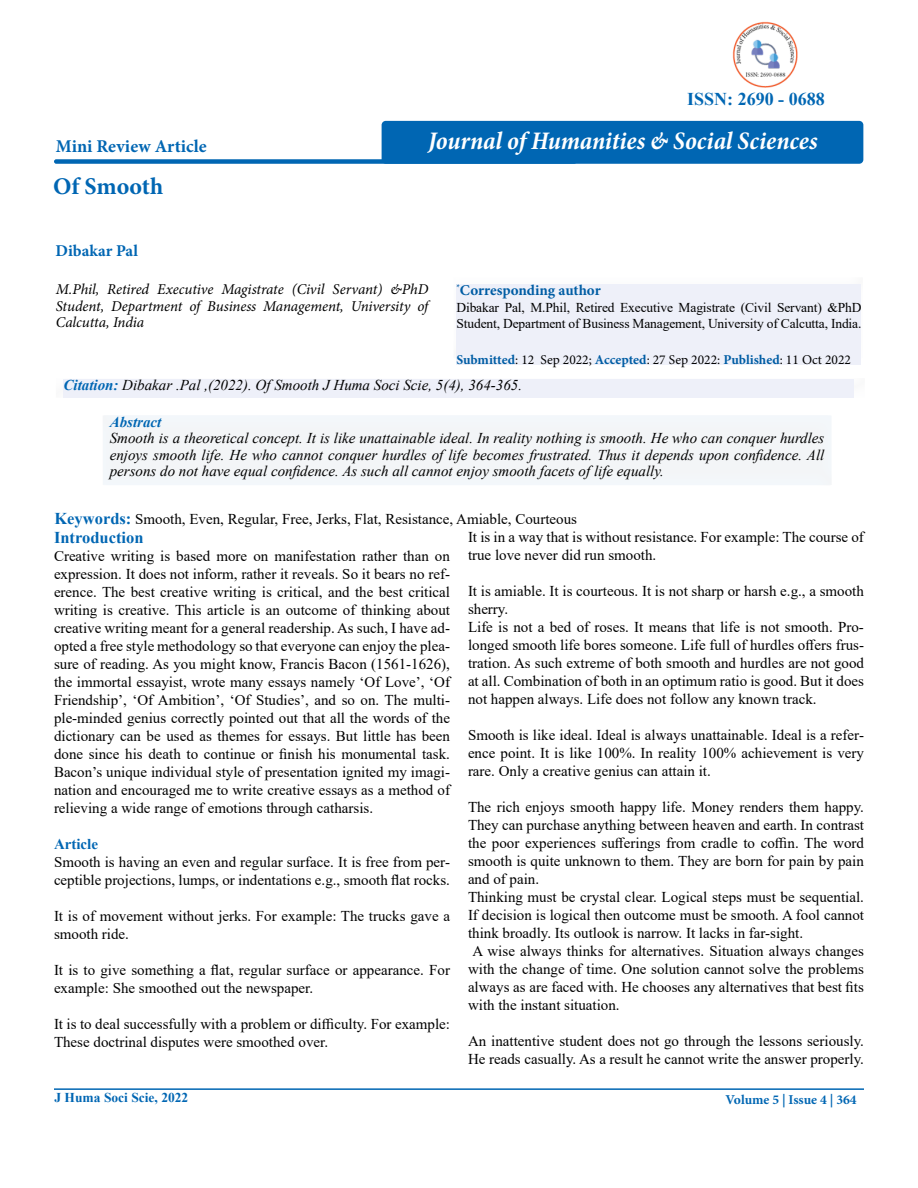
<style>
.page{position:relative;width:918px;height:1188px;background:#fff}
.page>*{position:absolute;margin:0;border:0;box-sizing:border-box;transform-origin:0 0}
.t1{font:italic 700 condensed 25.5px "Minion Pro";color:#fff}
.t2{font:700 24px "Minion Pro";color:#0066b3}
.t3{font:700 18px "Minion Pro";letter-spacing:.005em;color:#0066b3}
.t4{font:700 18px "Times New Roman";color:#0066b3}
.t5{font:700 16.5px "Times New Roman";color:#0066b3}
.t6{font:700 16.5px "Minion Pro";color:#0066b3}
.t7{font:15px/18px "Times New Roman";color:#000}
.t8{font:italic 15px/16.5px "Times New Roman";color:#000;text-align:justify}
.t9{font:italic 15px/16.5px "Minion Pro";letter-spacing:-.01em;color:#000;text-align:justify}
.t10{font:700 15px "Minion Pro";color:#005da4}
.t11{font:italic 700 15px "Times New Roman";color:#0066b3}
.t12{font:700 15px "Times New Roman";color:#0066b3}
.t13{font:13.5px/16.5px "Times New Roman";letter-spacing:-.01em;color:#000}
.t14{font:13.5px "Minion Pro";color:#000}
.t15{font:700 13.5px "Minion Pro";color:#0066b3}
.t16{font:700 13.5px "Times New Roman";color:#0066b3}
.s1{font-weight:700;color:#005da4}
.s2{font-weight:700;color:#0066b3}
.s3{font-weight:700;font-size:16.5px;color:#0066b3}
</style>
<div class="page">
<div style="left:43px;top:376px;width:835px;height:32px;background:#000;opacity:.5"></div>
<div style="left:64px;top:380px;width:790px;height:18px;background:#eef0f9"></div>
<div style="left:54px;top:159px;width:523px;height:5px;background:#0066b3;border-radius:2px"></div>
<hr style="left:54px;top:1088px;width:810px;height:2px;background:#0066b3">
<div style="left:456px;top:284px;width:405px;height:81px;background:#eef0f9"></div>
<div style="left:382px;top:121px;width:481px;height:43px;background:#0066b3;border-radius:4px"></div>
<img style="left:732px;top:21px;width:66px;height:67px">
<div style="left:89px;top:406px;width:756px;height:81px;background:#f3f5f7"></div>
<p class="t3" style="left:56px;top:133px;width:153px">Mini Review Article</p>
<h2 class="t2" style="left:53px;top:170px;width:112px">Of Smooth</h2>
<p class="t4" style="left:687px;top:86px;width:139px">ISSN: 2690 - 0688</p>
<h1 class="t1" style="left:428px;top:123px;width:391px">Journal of Humanities &amp; Social Sciences</h1>
<p class="t6" style="left:56px;top:240px;width:84px">Dibakar Pal</p>
<p class="t9" style="left:56px;top:281px;width:374px">M.Phil, Retired Executive Magistrate (Civil Servant) &amp;PhD Student, Department of Business Management, University of Calcutta, India</p>
<p class="t10" style="left:456px;top:280px;width:146px"><sup>*</sup>Corresponding author</p>
<p class="t13" style="left:456px;top:299px;width:407px">Dibakar Pal, M.Phil, Retired Executive Magistrate (Civil Servant) &amp;PhD<br>Student, Department of Business Management, University of Calcutta, India.</p>
<p class="t14" style="left:456px;top:351px;width:396px"><span class="s1">Submitted</span>: 12 Sep 2022; <span class="s1">Accepted</span>: 27 Sep 2022: <span class="s1">Published</span>: 11 Oct 2022</p>
<p class="t8" style="left:64px;top:377px;width:460px"><span class="s2">Citation:</span> Dibakar .Pal ,(2022). Of Smooth J Huma Soci Scie, 5(4), 364-365.</p>
<p class="t11" style="left:110px;top:411px;width:53px">Abstract</p>
<p class="t8" style="left:110px;top:429px;width:716px">Smooth is a theoretical concept. It is like unattainable ideal. In reality nothing is smooth. He who can conquer hurdles enjoys smooth life. He who cannot conquer hurdles of life becomes frustrated. Thus it depends upon confidence. All persons do not have equal confidence. As such all cannot enjoy smooth facets of life equally.</p>
<p class="t7" style="left:54px;top:509px;width:524px"><span class="s3">Keywords:</span> Smooth, Even, Regular, Free, Jerks, Flat, Resistance, Amiable, Courteous</p>
<p class="t5" style="left:54px;top:526px;width:91px">Introduction</p>
<p class="t7" style="left:54px;top:547px;width:398px;text-align:justify">Creative writing is based more on manifestation rather than on expression. It does not inform, rather it reveals. So it bears no ref&shy;erence. The best creative writing is critical, and the best critical writing is creative. This article is an outcome of thinking about creative writing meant for a general readership. As such, I have ad&shy;opted a free style methodology so that everyone can enjoy the plea&shy;sure of reading. As you might know, Francis Bacon (1561-1626), the immortal essayist, wrote many essays namely ‘Of Love’, ‘Of Friendship’, ‘Of Ambition’, ‘Of Studies’, and so on. The multi&shy;ple-minded genius correctly pointed out that all the words of the dictionary can be used as themes for essays. But little has been done since his death to continue or finish his monumental task.<br>Bacon’s unique individual style of presentation ignited my imagi&shy;nation and encouraged me to write creative essays as a method of relieving a wide range of emotions through catharsis.</p>
<p class="t12" style="left:54px;top:833px;width:46px">Article</p>
<p class="t7" style="left:54px;top:853px;width:398px">Smooth is having an even and regular surface. It is free from per&shy;ceptible projections, lumps, or indentations e.g., smooth flat rocks.</p>
<p class="t7" style="left:54px;top:907px;width:398px">It is of movement without jerks. For example: The trucks gave a smooth ride.</p>
<p class="t7" style="left:54px;top:961px;width:397px">It is to give something a flat, regular surface or appearance. For example: She smoothed out the newspaper.</p>
<p class="t7" style="left:54px;top:1015px;width:398px">It is to deal successfully with a problem or difficulty. For example:<br>These doctrinal disputes were smoothed over.</p>
<p class="t16" style="left:55px;top:1088px;width:135px">J Huma Soci Scie, 2022</p>
<p class="t7" style="left:468px;top:528px;width:397px">It is in a way that is without resistance. For example: The course of true love never did run smooth.</p>
<p class="t7" style="left:468px;top:582px;width:398px">It is amiable. It is courteous. It is not sharp or harsh e.g., a smooth sherry.<br>Life is not a bed of roses. It means that life is not smooth. Pro&shy;longed smooth life bores someone. Life full of hurdles offers frus&shy;tration. As such extreme of both smooth and hurdles are not good at all. Combination of both in an optimum ratio is good. But it does not happen always. Life does not follow any known track.</p>
<p class="t7" style="left:468px;top:726px;width:398px;text-align:justify">Smooth is like ideal. Ideal is always unattainable. Ideal is a refer&shy;ence point. It is like 100%. In reality 100% achievement is very rare. Only a creative genius can attain it.</p>
<p class="t7" style="left:468px;top:798px;width:398px">The rich enjoys smooth happy life. Money renders them happy.<br>They can purchase anything between heaven and earth. In contrast the poor experiences sufferings from cradle to coffin. The word smooth is quite unknown to them. They are born for pain by pain and of pain.<br>Thinking must be crystal clear. Logical steps must be sequential.<br>If decision is logical then outcome must be smooth. A fool cannot think broadly. Its outlook is narrow. It lacks in far-sight.<br>A wise always thinks for alternatives. Situation always changes with the change of time. One solution cannot solve the problems always as are faced with. He chooses any alternatives that best fits with the instant situation.</p>
<p class="t7" style="left:468px;top:1032px;width:398px">An inattentive student does not go through the lessons seriously.<br>He reads casually. As a result he cannot write the answer properly.</p>
<p class="t15" style="left:726px;top:1090px;width:133px">Volume 5 | Issue 4 | 364</p>
</div>
